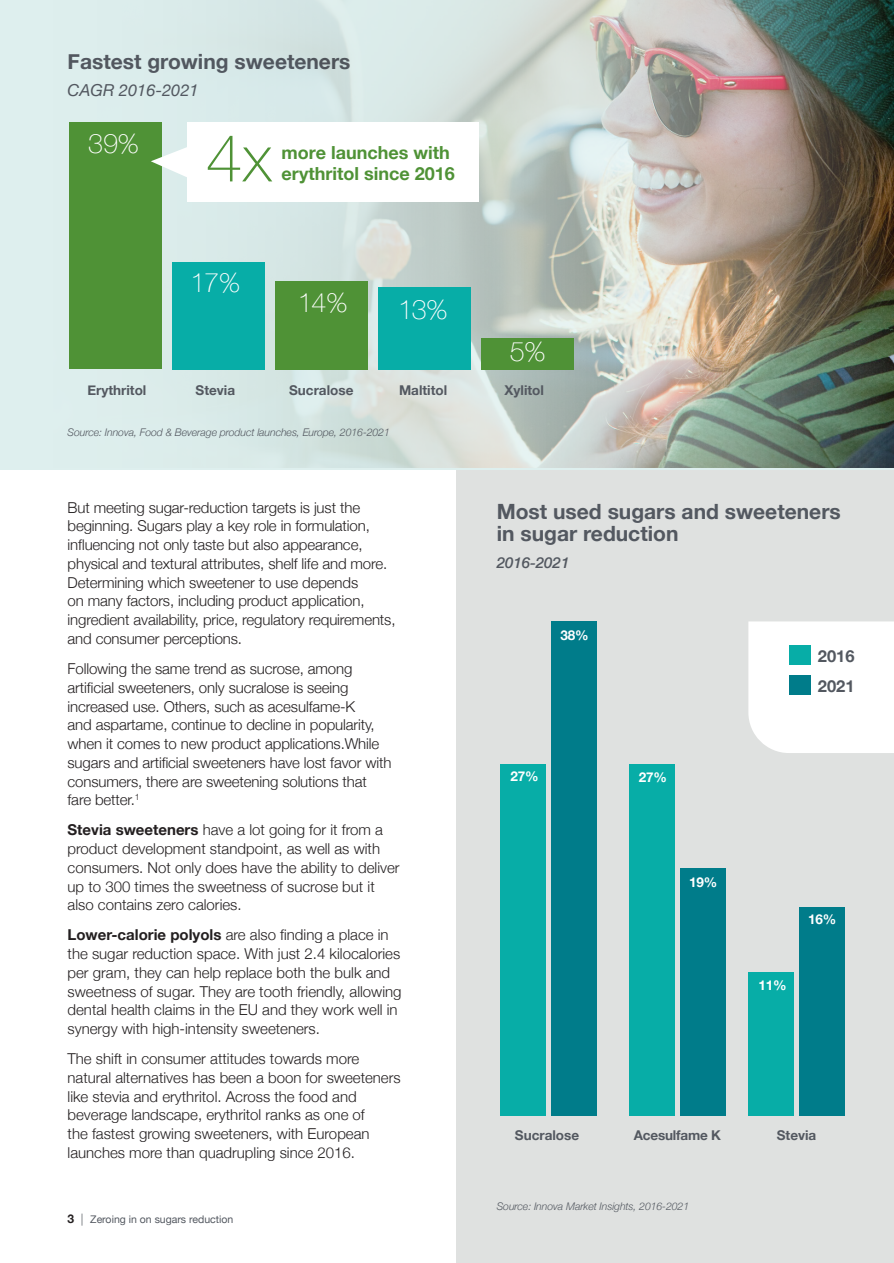
<style>
.page{position:relative;width:894px;height:1263px;background:#fff}
.page>*{position:absolute;margin:0;border:0;box-sizing:border-box;transform-origin:0 0}
.head{font:100 66px "Helvetica Neue";color:#4f9236}
.body{font:100 27px "Helvetica Neue";letter-spacing:-.05em;color:#fff}
.head-2{font:700 21px/22.5px "Helvetica Neue";color:#535860}
.body-2{font:700 21px "Helvetica Neue";color:#535860}
.head-3{font:700 18px "Helvetica Neue";color:#4f9236}
.body-3{font:italic 16.5px "Helvetica Neue";color:#535860}
.head-4{font:700 16.5px "Helvetica Neue";color:#535860}
.body-4{font:300 15px/18.8px "Helvetica Neue";letter-spacing:-.01em;color:#231f20}
.head-5{font:italic 500 15px "Helvetica Neue";color:#535860}
.body-5{font:700 13.5px "Helvetica Neue";color:#535860}
.head-6{font:700 13.5px "Helvetica Neue";color:#535860}
.head-7{font:700 13.5px "Helvetica Neue";letter-spacing:-.015em;color:#fff}
.body-6{font:italic 300 10.5px "Helvetica Neue";letter-spacing:-.01em;color:#535860}
.t1{font:10.5px "Helvetica Neue";color:#535860}
.s1{font-weight:700}
.s2{font-weight:700;font-size:12px;color:#231f20}
.s3{font-weight:300;font-size:12px}
</style>
<div class="page">
<div style="left:456px;top:467px;width:437px;height:796px;background:#dfe1e0"></div>
<div style="left:798px;top:907px;width:46px;height:208px;background:#007c8a"></div>
<div style="left:748px;top:972px;width:45px;height:143px;background:#07ada7"></div>
<div style="left:679px;top:868px;width:46px;height:247px;background:#007c8a"></div>
<div style="left:629px;top:764px;width:45px;height:351px;background:#07ada7"></div>
<div style="left:551px;top:621px;width:45px;height:494px;background:#007c8a"></div>
<div style="left:500px;top:764px;width:46px;height:351px;background:#07ada7"></div>
<div style="left:748px;top:621px;width:145px;height:132px;background:#fff"></div>
<div style="left:788px;top:646px;width:22px;height:19px;background:#07ada7"></div>
<div style="left:788px;top:676px;width:22px;height:19px;background:#007c8a"></div>
<img style="left:0;top:0;width:893px;height:467px">
<div style="left:480px;top:338px;width:93px;height:31px;background:#4f9236"></div>
<div style="left:378px;top:287px;width:92px;height:82px;background:#07ada7"></div>
<div style="left:275px;top:281px;width:92px;height:88px;background:#4f9236"></div>
<div style="left:172px;top:262px;width:92px;height:107px;background:#07ada7"></div>
<div style="left:69px;top:122px;width:93px;height:247px;background:#4f9236"></div>
<div style="left:187px;top:122px;width:292px;height:80px;background:#fff"></div>
<svg style="left:151px;top:143px;width:36px;height:39px"></svg>
<p class="body-2" style="left:68px;top:45px;width:284px">Fastest growing sweeteners</p>
<p class="body-3" style="left:68px;top:78px;width:133px">CAGR 2016-2021</p>
<p class="body" style="left:88px;top:123px;width:52px">39%</p>
<p class="head" style="left:206px;top:108px;width:68px">4x</p>
<p class="head-3" style="left:281px;top:139px;width:169px">more launches with</p>
<p class="head-3" style="left:281px;top:160px;width:174px">erythritol since 2016</p>
<p class="body" style="left:190px;top:262px;width:51px">17%</p>
<p class="body" style="left:298px;top:282px;width:51px">14%</p>
<p class="body" style="left:398px;top:289px;width:51px">13%</p>
<p class="body" style="left:509px;top:331px;width:37px">5%</p>
<p class="body-5" style="left:87px;top:380px;width:60px">Erythritol</p>
<p class="body-5" style="left:195px;top:380px;width:41px">Stevia</p>
<p class="body-5" style="left:289px;top:380px;width:66px">Sucralose</p>
<p class="body-5" style="left:399px;top:380px;width:50px">Maltitol</p>
<p class="body-5" style="left:504px;top:380px;width:41px">Xylitol</p>
<p class="body-6" style="left:68px;top:424px;width:324px">Source: Innova, Food &amp; Beverage product launches, Europe, 2016-2021</p>
<p class="body-4" style="left:68px;top:497px;width:329px">But meeting sugar-reduction targets is just the beginning. Sugars play a key role in formulation, influencing not only taste but also appearance, physical and textural attributes, shelf life and more.<br>Determining which sweetener to use depends<br>on many factors, including product application, ingredient availability, price, regulatory requirements, and consumer perceptions.</p>
<p class="body-4" style="left:68px;top:658px;width:325px">Following the same trend as sucrose, among artificial sweeteners, only sucralose is seeing increased use. Others, such as acesulfame-K<br>and aspartame, continue to decline in popularity, when it comes to new product applications.While sugars and artificial sweeteners have lost favor with consumers, there are sweetening solutions that fare better.<sup>1</sup></p>
<p class="body-4" style="left:68px;top:819px;width:333px"><span class="s1">Stevia sweeteners</span> have a lot going for it from a product development standpoint, as well as with consumers. Not only does have the ability to deliver up to 300 times the sweetness of sucrose but it also contains zero calories.</p>
<p class="body-4" style="left:68px;top:924px;width:335px"><span class="s1">Lower-calorie polyols</span> are also finding a place in the sugar reduction space. With just 2.4 kilocalories per gram, they can help replace both the bulk and sweetness of sugar. They are tooth friendly, allowing dental health claims in the EU and they work well in synergy with high-intensity sweeteners.</p>
<p class="body-4" style="left:68px;top:1048px;width:334px">The shift in consumer attitudes towards more natural alternatives has been a boon for sweeteners like stevia and erythritol. Across the food and beverage landscape, erythritol ranks as one of<br>the fastest growing sweeteners, with European launches more than quadrupling since 2016.</p>
<p class="t1" style="left:68px;top:1211px;width:167px"><span class="s2">3</span> <span class="s3">|</span> Zeroing in on sugars reduction</p>
<p class="head-2" style="left:496px;top:500px;width:345px">Most used sugars and sweeteners in sugar reduction</p>
<p class="head-5" style="left:496px;top:550px;width:74px">2016-2021</p>
<p class="head-7" style="left:560px;top:625px;width:30px">38%</p>
<p class="head-7" style="left:510px;top:765px;width:30px">27%</p>
<p class="head-7" style="left:638px;top:767px;width:30px">27%</p>
<p class="head-7" style="left:689px;top:871px;width:30px">19%</p>
<p class="head-4" style="left:817px;top:643px;width:38px">2016</p>
<p class="head-4" style="left:817px;top:673px;width:38px">2021</p>
<p class="head-7" style="left:758px;top:974px;width:30px">11%</p>
<p class="head-7" style="left:808px;top:908px;width:30px">16%</p>
<p class="head-6" style="left:514px;top:1124px;width:66px">Sucralose</p>
<p class="head-6" style="left:633px;top:1124px;width:88px">Acesulfame K</p>
<p class="head-6" style="left:776px;top:1124px;width:41px">Stevia</p>
<p class="body-6" style="left:496px;top:1197px;width:194px">Source: Innova Market Insights, 2016-2021</p>
</div>
